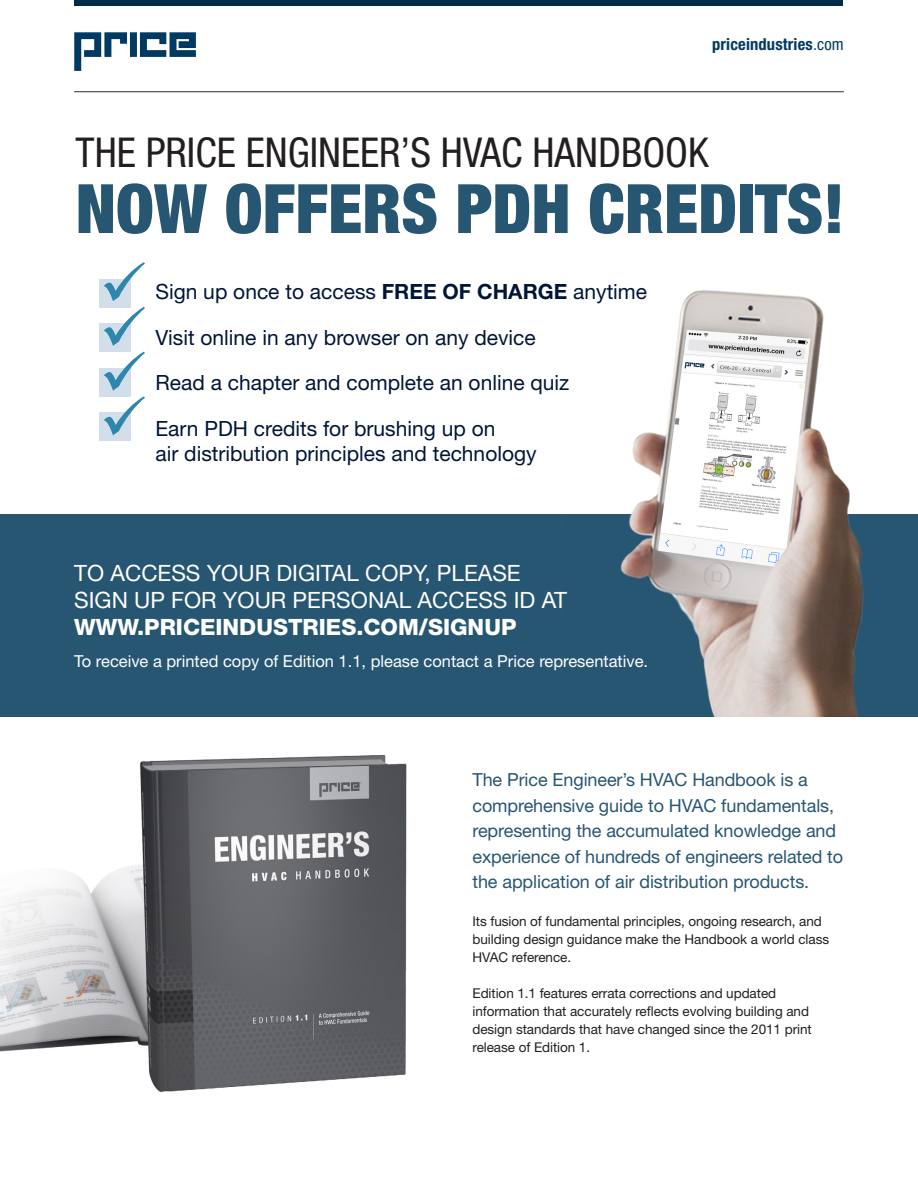
<style>
.page{position:relative;width:918px;height:1188px;background:#fff}
.page>*{position:absolute;margin:0;border:0;box-sizing:border-box;transform-origin:0 0}
.t1{font:900 condensed 68.25px "Helvetica Neue LT Std";color:#275673}
.t2{font:condensed 41.25px "Helvetica Neue LT Std";color:#231f20}
.t3{font:22.5px/27px "Helvetica Neue LT Std";color:#fff}
.t4{font:21px/25.2px "Helvetica Neue LT Std";color:#001537}
.t5{font:18px/25.5px "Helvetica Neue LT Std";letter-spacing:-.005em;color:#275673}
.t6{font:16.5px "Helvetica Neue LT Std";color:#fff}
.t7{font:700 condensed 16.5px "Helvetica Neue LT Std";letter-spacing:.01em;color:#003a62}
.t8{font:13.5px/18px "Helvetica Neue LT Std";letter-spacing:-.005em;color:#231f20}
.s1{font-weight:400}
.s2{font-weight:700}
.s3{font-weight:800}
</style>
<div class="page">
<img style="left:0;top:755px;width:407px;height:337px">
<div style="left:0;top:515px;width:918px;height:202px;background:#275673"></div>
<div style="left:99px;top:279px;width:32px;height:28px;background:#d2dee9"></div>
<svg style="left:104px;top:262px;width:41px;height:39px"></svg>
<div style="left:99px;top:323px;width:32px;height:29px;background:#d2dee9"></div>
<svg style="left:104px;top:307px;width:41px;height:39px"></svg>
<div style="left:99px;top:368px;width:32px;height:28px;background:#d2dee9"></div>
<div style="left:99px;top:412px;width:32px;height:29px;background:#d2dee9"></div>
<svg style="left:104px;top:352px;width:41px;height:83px"></svg>
<div style="left:74px;top:0;width:769px;height:6px;background:#002b44"></div>
<hr style="left:74px;top:91px;width:770px;height:1px;background:#231f20">
<svg style="left:74px;top:32px;width:53px;height:39px"></svg>
<div style="left:130px;top:32px;width:7px;height:25px;background:#003a62"></div>
<svg style="left:140px;top:32px;width:56px;height:25px"></svg>
<hr style="left:74px;top:92px;width:770px;height:1px;background:#b2b3b7">
<img style="left:562px;top:290px;width:356px;height:427px">
<p class="t7" style="left:712px;top:34px;width:133px">priceindustries<span class="s1">.com</span></p>
<p class="t2" style="left:76px;top:128px;width:635px">THE PRICE ENGINEER’S HVAC HANDBOOK</p>
<p class="t1" style="left:76px;top:167px;width:770px">NOW OFFERS PDH CREDITS!</p>
<p class="t4" style="left:155px;top:279px;width:493px">Sign up once to access <span class="s2">FREE OF CHARGE</span> anytime</p>
<p class="t4" style="left:155px;top:324px;width:382px">Visit online in any browser on any device</p>
<p class="t4" style="left:155px;top:370px;width:415px">Read a chapter and complete an online quiz</p>
<p class="t4" style="left:155px;top:415px;width:383px">Earn PDH credits for brushing up on<br>air distribution principles and technology</p>
<p class="t3" style="left:74px;top:559px;width:494px">TO ACCESS YOUR DIGITAL COPY, PLEASE<br>SIGN UP FOR YOUR PERSONAL ACCESS ID AT<br><span class="s3">WWW.PRICEINDUSTRIES.COM/SIGNUP</span></p>
<p class="t6" style="left:74px;top:651px;width:575px">To receive a printed copy of Edition 1.1, please contact a Price representative.</p>
<p class="t5" style="left:472px;top:767px;width:372px">The Price Engineer’s HVAC Handbook is a comprehensive guide to HVAC fundamentals, representing the accumulated knowledge and experience of hundreds of engineers related to the application of air distribution products.</p>
<p class="t8" style="left:472px;top:912px;width:358px">Its fusion of fundamental principles, ongoing research, and building design guidance make the Handbook a world class<br>HVAC reference.</p>
<p class="t8" style="left:472px;top:984px;width:341px">Edition 1.1 features errata corrections and updated information that accurately reflects evolving building and design standards that have changed since the 2011 print release of Edition 1.</p>
</div>
